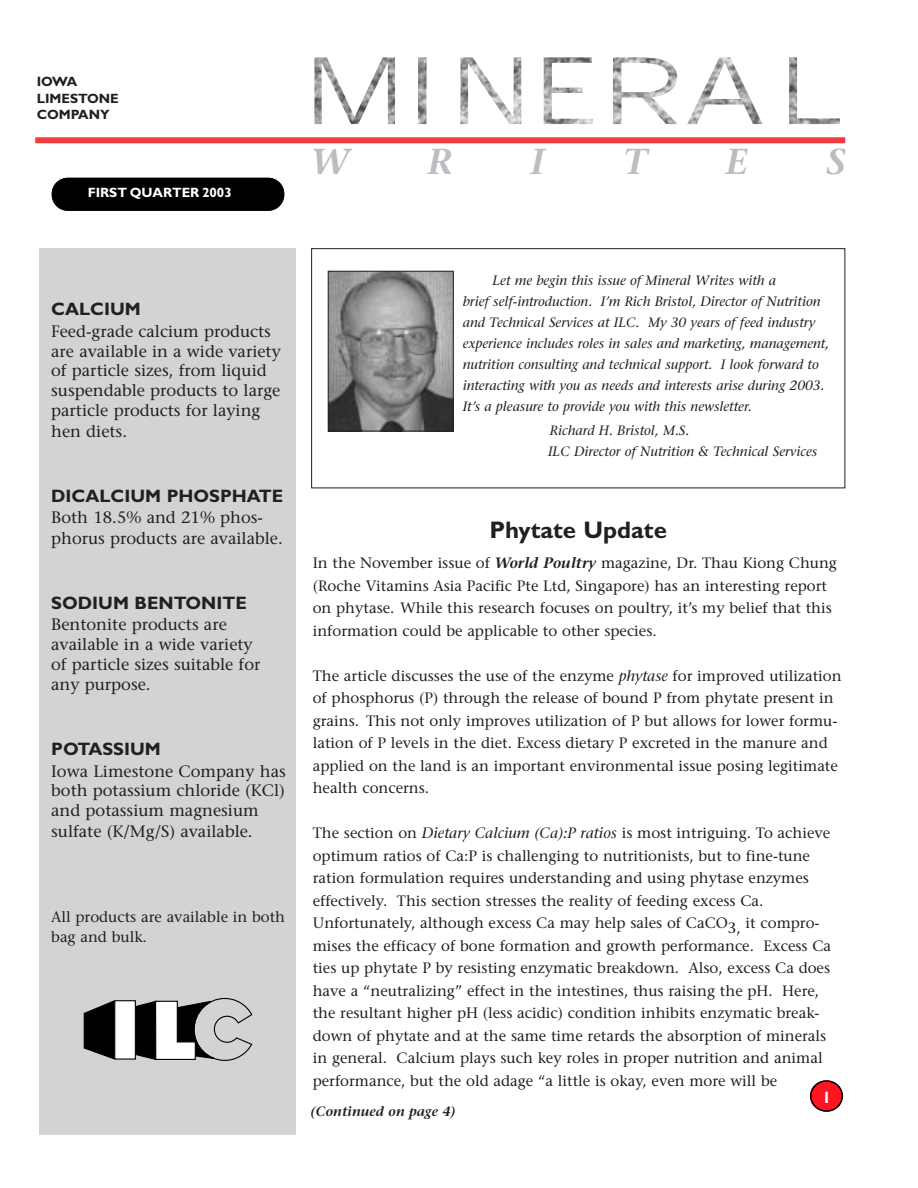
<style>
.page{position:relative;width:918px;height:1188px;background:#fff}
.page>*{position:absolute;margin:0;border:0;box-sizing:border-box;transform-origin:0 0}
.t1{font:italic 600 36px "Stone Serif";color:#bbbdc0}
.t2{font:700 24px "Gill Sans";color:#231f20}
.t3{font:700 18px "Gill Sans";color:#231f20}
.t4{font:16.5px/20.1px "Stone Serif";color:#231f20}
.t5{font:700 16.5px "Gill Sans";color:#fff}
.t6{font:15px/22.5px "Stone Serif";color:#231f20}
.t7{font:italic 13.5px/21px "Stone Serif";color:#231f20}
.t8{font:700 13.5px/16.5px "Gill Sans";color:#231f20}
.t9{font:italic 600 13.5px "Stone Serif";color:#231f20}
.t10{font:700 13.5px "Gill Sans";letter-spacing:-.005em;color:#fff}
.s1{font-weight:600;font-style:italic}
.s2{font-style:italic}
</style>
<div class="page">
<div style="left:35px;top:137px;width:810px;height:6px;background:#ef3e42"></div>
<div style="left:40px;top:248px;width:256px;height:887px;background:#d1d3d4"></div>
<svg style="left:83px;top:1000px;width:31px;height:60px"></svg>
<div style="left:114px;top:1000px;width:22px;height:60px;background:#fff;border:1px solid #000"></div>
<svg style="left:134px;top:997px;width:119px;height:64px"></svg>
<img style="left:305px;top:57px;width:541px;height:87px">
<div style="left:810px;top:1080px;width:33px;height:32px;background:#fe1522;border-radius:50%"></div>
<div style="left:810px;top:1080px;width:33px;height:32px;border:2px solid #000;border-radius:50%"></div>
<div style="left:311px;top:248px;width:534px;height:240px;border:1px solid #231f20"></div>
<div style="left:52px;top:178px;width:232px;height:33px;background:#000;border-radius:16px"></div>
<div style="left:52px;top:178px;width:232px;height:33px;border:2px solid #000;border-radius:15px"></div>
<img style="left:330px;top:273px;width:122px;height:157px">
<div style="left:328px;top:271px;width:126px;height:161px;border:1px solid #231f20"></div>
<p class="t8" style="left:37px;top:75px;width:84px">IOWA<br>LIMESTONE<br>COMPANY</p>
<p class="t10" style="left:88px;top:188px;width:146px">FIRST QUARTER 2003</p>
<h1 class="t1" style="left:310px;top:148px;width:41px">W</h1>
<h1 class="t1" style="left:427px;top:148px;width:27px">R</h1>
<h1 class="t1" style="left:531px;top:148px;width:16px">I</h1>
<h1 class="t1" style="left:623px;top:148px;width:26px">T</h1>
<h1 class="t1" style="left:725px;top:148px;width:24px">E</h1>
<h1 class="t1" style="left:826px;top:148px;width:22px">S</h1>
<p class="t3" style="left:51px;top:303px;width:91px">CALCIUM</p>
<p class="t4" style="left:51px;top:323px;width:231px">Feed-grade calcium products are available in a wide variety of particle sizes, from liquid suspendable products to large particle products for laying hen diets.</p>
<p class="t3" style="left:51px;top:489px;width:233px">DICALCIUM PHOSPHATE</p>
<p class="t4" style="left:51px;top:509px;width:233px;line-height:20.5px">Both 18.5% and 21% phos&shy;phorus products are available.</p>
<p class="t3" style="left:51px;top:596px;width:197px">SODIUM BENTONITE</p>
<p class="t4" style="left:51px;top:616px;width:211px">Bentonite products are available in a wide variety of particle sizes suitable for any purpose.</p>
<p class="t3" style="left:51px;top:743px;width:111px">POTASSIUM</p>
<p class="t4" style="left:51px;top:763px;width:236px">Iowa Limestone Company has both potassium chloride (KCl) and potassium magnesium sulfate (K/Mg/S) available.</p>
<p class="t6" style="left:51px;top:908px;width:235px;line-height:20px">All products are available in both bag and bulk.</p>
<p class="t7" style="left:463px;top:272px;width:368px;text-indent:30px">Let me begin this issue of Mineral Writes with a<br>brief self-introduction. I’m Rich Bristol, Director of Nutrition and Technical Services at ILC. My 30 years of feed industry experience includes roles in sales and marketing, management, nutrition consulting and technical support. I look forward to interacting with you as needs and interests arise during 2003.<br>It’s a pleasure to provide you with this newsletter.</p>
<p class="t7" style="left:548px;top:422px;width:271px">Richard H. Bristol, M.S.<br>ILC Director of Nutrition &amp; Technical Services</p>
<h2 class="t2" style="left:490px;top:522px;width:179px">Phytate Update</h2>
<p class="t6" style="left:313px;top:554px;width:526px">In the November issue of <span class="s1">World Poultry</span> magazine, Dr. Thau Kiong Chung (Roche Vitamins Asia Pacific Pte Ltd, Singapore) has an interesting report on phytase. While this research focuses on poultry, it’s my belief that this information could be applicable to other species.</p>
<p class="t6" style="left:313px;top:666px;width:530px">The article discusses the use of the enzyme <span class="s2">phytase</span> for improved utilization of phosphorus (P) through the release of bound P from phytate present in grains. This not only improves utilization of P but allows for lower formu&shy;lation of P levels in the diet. Excess dietary P excreted in the manure and applied on the land is an important environmental issue posing legitimate health concerns.</p>
<p class="t6" style="left:313px;top:824px;width:520px">The section on <span class="s2">Dietary Calcium (Ca):P ratios</span> is most intriguing. To achieve optimum ratios of Ca:P is challenging to nutritionists, but to fine-tune ration formulation requires understanding and using phytase enzymes effectively. This section stresses the reality of feeding excess Ca.<br>Unfortunately, although excess Ca may help sales of CaCO3, it compro&shy;mises the efficacy of bone formation and growth performance. Excess Ca ties up phytate P by resisting enzymatic breakdown. Also, excess Ca does have a “neutralizing” effect in the intestines, thus raising the pH. Here, the resultant higher pH (less acidic) condition inhibits enzymatic break&shy;down of phytate and at the same time retards the absorption of minerals in general. Calcium plays such key roles in proper nutrition and animal performance, but the old adage “a little is okay, even more will be</p>
<p class="t5" style="left:822px;top:1092px;width:11px">1</p>
<p class="t9" style="left:310px;top:1106px;width:147px">(Continued on page 4)</p>
</div>
